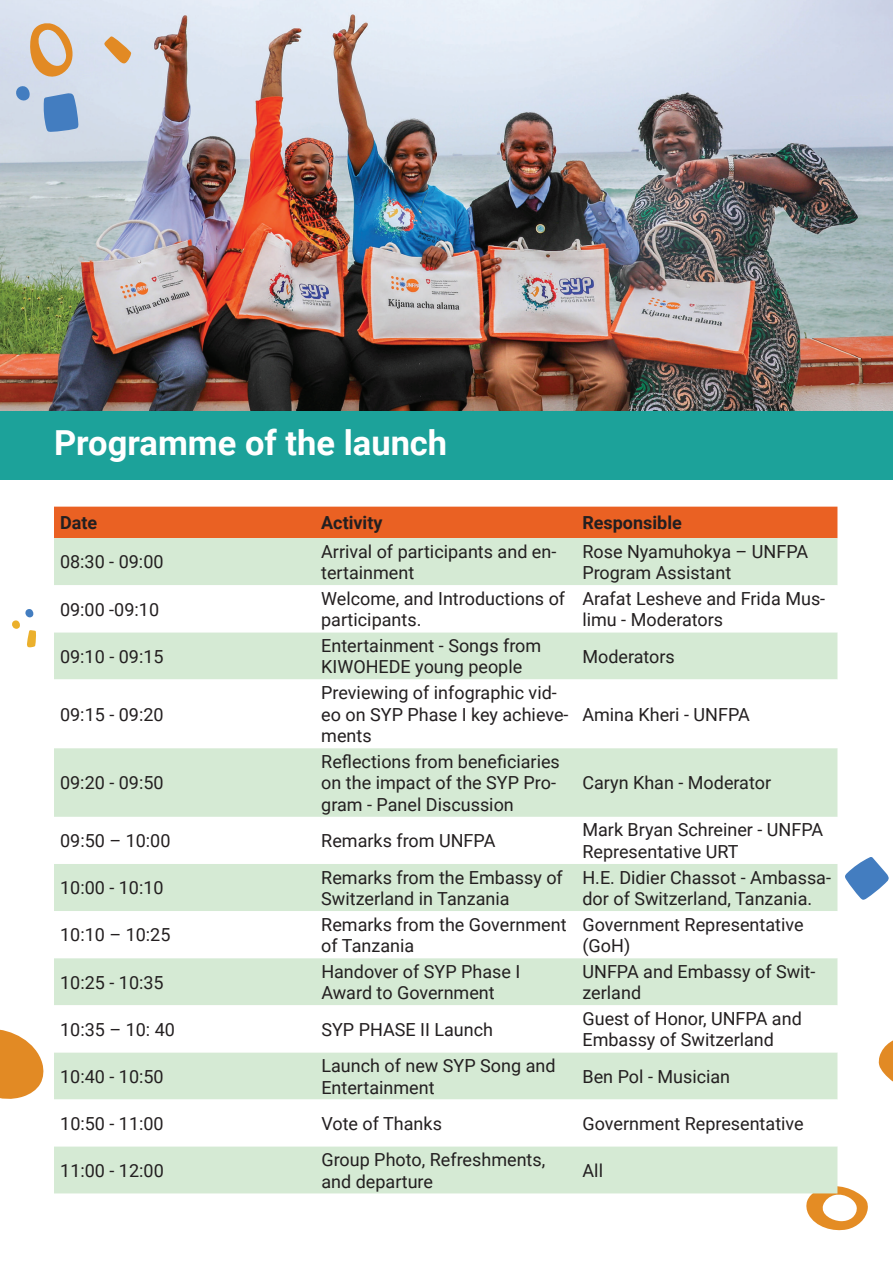
<style>
.page{position:relative;width:893px;height:1263px;background:#fff}
.page>*{position:absolute;margin:0;border:0;box-sizing:border-box;transform-origin:0 0}
.t1{font:700 34.5px "Roboto";color:#fff}
.t2{font:18px/21.6px "Roboto";color:#231f20}
.t3{font:700 18px "Roboto";color:#231f20}
</style>
<div class="page">
<svg style="left:806px;top:1161px;width:62px;height:70px"></svg>
<svg style="left:0;top:1029px;width:44px;height:70px"></svg>
<svg style="left:878px;top:1040px;width:15px;height:42px"></svg>
<svg style="left:845px;top:857px;width:44px;height:43px"></svg>
<svg style="left:12px;top:609px;width:24px;height:38px"></svg>
<div style="left:0;top:391px;width:893px;height:88px;background:#1ca29a"></div>
<img style="left:0;top:0;width:893px;height:411px">
<div style="left:54px;top:507px;width:783px;height:31px;background:#ea6123"></div>
<div style="left:54px;top:538px;width:783px;height:655px;background:#d5ead4"></div>
<svg style="left:54px;top:585px;width:783px;height:561px"></svg>
<svg style="left:0;top:0;width:78px;height:132px;background:#c4c9d1"></svg>
<svg style="left:104px;top:36px;width:27px;height:28px"></svg>
<h1 class="t1" style="left:54px;top:419px;width:395px">Programme of the launch</h1>
<p class="t3" style="left:60px;top:510px;width:39px">Date</p>
<p class="t3" style="left:321px;top:510px;width:63px">Activity</p>
<p class="t3" style="left:582px;top:510px;width:101px">Responsible</p>
<p class="t2" style="left:60px;top:551px;width:105px">08:30 - 09:00</p>
<p class="t2" style="left:321px;top:540px;width:237px">Arrival of participants and en&shy;tertainment</p>
<p class="t2" style="left:582px;top:540px;width:227px">Rose Nyamuhokya – UNFPA<br>Program Assistant</p>
<p class="t2" style="left:60px;top:598px;width:101px">09:00 -09:10</p>
<p class="t2" style="left:321px;top:587px;width:246px">Welcome, and Introductions of participants.</p>
<p class="t2" style="left:582px;top:587px;width:244px">Arafat Lesheve and Frida Mus&shy;limu - Moderators</p>
<p class="t2" style="left:60px;top:645px;width:105px">09:10 - 09:15</p>
<p class="t2" style="left:321px;top:634px;width:221px">Entertainment - Songs from<br>KIWOHEDE young people</p>
<p class="t2" style="left:582px;top:645px;width:94px">Moderators</p>
<p class="t2" style="left:60px;top:703px;width:105px">09:15 - 09:20</p>
<p class="t2" style="left:321px;top:681px;width:249px">Previewing of infographic vid&shy;eo on SYP Phase I key achieve&shy;ments</p>
<p class="t2" style="left:582px;top:703px;width:169px">Amina Kheri - UNFPA</p>
<p class="t2" style="left:60px;top:771px;width:105px">09:20 - 09:50</p>
<p class="t2" style="left:321px;top:750px;width:240px">Reflections from beneficiaries on the impact of the SYP Pro&shy;gram - Panel Discussion</p>
<p class="t2" style="left:582px;top:771px;width:190px">Caryn Khan - Moderator</p>
<p class="t2" style="left:60px;top:829px;width:112px">09:50 – 10:00</p>
<p class="t2" style="left:321px;top:829px;width:176px">Remarks from UNFPA</p>
<p class="t2" style="left:582px;top:818px;width:242px">Mark Bryan Schreiner - UNFPA<br>Representative URT</p>
<p class="t2" style="left:60px;top:876px;width:105px">10:00 - 10:10</p>
<p class="t2" style="left:321px;top:866px;width:243px">Remarks from the Embassy of<br>Switzerland in Tanzania</p>
<p class="t2" style="left:582px;top:866px;width:250px">H.E. Didier Chassot - Ambassa&shy;dor of Switzerland, Tanzania.</p>
<p class="t2" style="left:60px;top:923px;width:112px">10:10 – 10:25</p>
<p class="t2" style="left:321px;top:913px;width:247px">Remarks from the Government of Tanzania</p>
<p class="t2" style="left:582px;top:913px;width:223px">Government Representative (GoH)</p>
<p class="t2" style="left:60px;top:971px;width:105px">10:25 - 10:35</p>
<p class="t2" style="left:321px;top:960px;width:201px">Handover of SYP Phase I<br>Award to Government</p>
<p class="t2" style="left:582px;top:960px;width:234px">UNFPA and Embassy of Swit&shy;zerland</p>
<p class="t2" style="left:60px;top:1018px;width:116px">10:35 – 10: 40</p>
<p class="t2" style="left:321px;top:1018px;width:173px">SYP PHASE II Launch</p>
<p class="t2" style="left:582px;top:1007px;width:221px">Guest of Honor, UNFPA and<br>Embassy of Switzerland</p>
<p class="t2" style="left:60px;top:1065px;width:105px">10:40 - 10:50</p>
<p class="t2" style="left:321px;top:1054px;width:236px">Launch of new SYP Song and<br>Entertainment</p>
<p class="t2" style="left:582px;top:1065px;width:149px">Ben Pol - Musician</p>
<p class="t2" style="left:60px;top:1112px;width:105px">10:50 - 11:00</p>
<p class="t2" style="left:321px;top:1112px;width:122px">Vote of Thanks</p>
<p class="t2" style="left:583px;top:1112px;width:223px">Government Representative</p>
<p class="t2" style="left:60px;top:1159px;width:105px">11:00 - 12:00</p>
<p class="t2" style="left:321px;top:1148px;width:225px">Group Photo, Refreshments, and departure</p>
<p class="t2" style="left:583px;top:1159px;width:22px">All</p>
</div>
